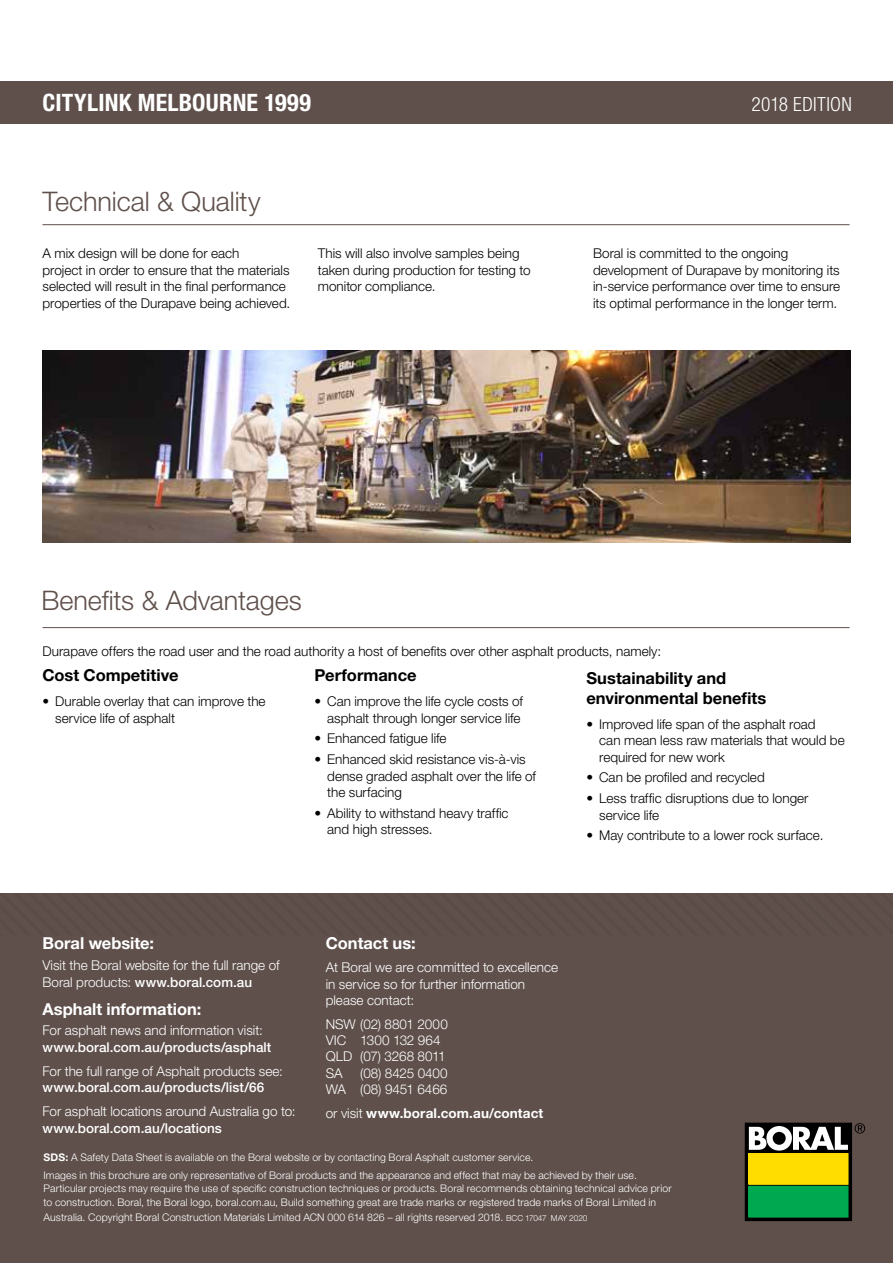
<style>
.page{position:relative;width:893px;height:1263px;background:#fff}
.page>*{position:absolute;margin:0;border:0;box-sizing:border-box;transform-origin:0 0}
.t1{font:300 27px "Helvetica Neue LT Std";color:#5f504b}
.t2{font:700 condensed 24px "Helvetica Neue LT Std";letter-spacing:.01em;color:#fff}
.t3{font:300 condensed 19.5px "Helvetica Neue LT Std";letter-spacing:.015em;color:#fff}
.t4{font:700 16.5px/19.5px "Helvetica Neue LT Std";color:#000}
.t5{font:700 16.5px "Helvetica Neue LT Std";color:#fff}
.t6{font:300 13.5px/16.5px "Helvetica Neue LT Std";color:#000}
.t7{font:300 13.5px/16.2px "Helvetica Neue LT Std";color:#fff}
.t8{font:500 13.5px "Helvetica Neue LT Std";letter-spacing:.005em;color:#fff}
.t9{font:700 13.5px "Helvetica Neue LT Std";letter-spacing:.01em;color:#fff}
.t10{font:300 10.5px/17.7px "Helvetica Neue LT Std";letter-spacing:.01em;color:#fff}
.s1{font-weight:500}
.s2{font-weight:300}
.s3{font-weight:700}
.s4{font-size:8.25px}
</style>
<div class="page">
<hr style="left:43px;top:627px;width:807px;height:1px;background:#5f504b">
<img style="left:43px;top:351px;width:807px;height:191px">
<hr style="left:43px;top:224px;width:807px;height:1px;background:#5f504b">
<div style="left:0;top:893px;width:893px;height:370px;background:#5f504b"></div>
<svg style="left:747px;top:1125px;width:103px;height:94px"></svg>
<div style="left:745px;top:1123px;width:107px;height:98px;border:1px solid #000"></div>
<div style="left:749px;top:1153px;width:99px;height:31px;background:#fd0"></div>
<div style="left:749px;top:1186px;width:99px;height:31px;background:#00a94f"></div>
<svg style="left:749px;top:1126px;width:99px;height:24px;background:#9b9b9b"></svg>
<svg style="left:855px;top:1123px;width:10px;height:10px"></svg>
<div style="left:0;top:81px;width:893px;height:43px;background:#5f504b"></div>
<h2 class="t2" style="left:43px;top:88px;width:270px">CITYLINK MELBOURNE 1999</h2>
<h3 class="t3" style="left:752px;top:93px;width:102px">2018 EDITION</h3>
<h1 class="t1" style="left:43px;top:185px;width:219px">Technical &amp; Quality</h1>
<p class="t6" style="left:43px;top:245px;width:249px">A mix design will be done for each<br>project in order to ensure that the materials selected will result in the final performance properties of the Durapave being achieved.</p>
<p class="t6" style="left:318px;top:245px;width:214px">This will also involve samples being taken during production for testing to monitor compliance.</p>
<p class="t6" style="left:593px;top:245px;width:248px">Boral is committed to the ongoing development of Durapave by monitoring its in-service performance over time to ensure its optimal performance in the longer term.</p>
<h1 class="t1" style="left:41px;top:584px;width:262px">Benefits &amp; Advantages</h1>
<p class="t6" style="left:43px;top:643px;width:620px">Durapave offers the road user and the road authority a host of benefits over other asphalt products, namely:</p>
<p class="t4" style="left:43px;top:665px;width:137px">Cost Competitive</p>
<p class="t6" style="left:55px;top:693px;width:212px;text-indent:-13px">• Durable overlay that can improve the service life of asphalt</p>
<p class="t4" style="left:314px;top:665px;width:104px">Performance</p>
<p class="t6" style="left:314px;top:693px;width:210px;text-align:right">• Can improve the life cycle costs of asphalt through longer service life</p>
<p class="t6" style="left:314px;top:730px;width:134px">• Enhanced fatigue life</p>
<p class="t6" style="left:327px;top:751px;width:210px;text-indent:-13px">• Enhanced skid resistance vis-à-vis dense graded asphalt over the life of the surfacing</p>
<p class="t6" style="left:327px;top:804px;width:183px;text-indent:-13px">• Ability to withstand heavy traffic and high stresses.</p>
<p class="t4" style="left:586px;top:668px;width:181px">Sustainability and environmental benefits</p>
<p class="t6" style="left:599px;top:715px;width:247px;text-indent:-13px">• Improved life span of the asphalt road<br>can mean less raw materials that would be required for new work</p>
<p class="t6" style="left:586px;top:769px;width:180px">• Can be profiled and recycled</p>
<p class="t6" style="left:599px;top:790px;width:211px;text-indent:-13px">• Less traffic disruptions due to longer service life</p>
<p class="t6" style="left:586px;top:827px;width:239px">• May contribute to a lower rock surface.</p>
<p class="t5" style="left:326px;top:933px;width:92px">Contact us:</p>
<p class="t7" style="left:326px;top:959px;width:234px">At Boral we are committed to excellence in service so for further information please contact:</p>
<p class="t7" style="left:326px;top:1016px;width:124px">NSW (02) 8801 2000<br>VIC 1300 132 964<br>QLD (07) 3268 8011<br>SA</p>
<p class="t5" style="left:43px;top:933px;width:113px">Boral website:</p>
<p class="t7" style="left:43px;top:957px;width:239px">Visit the Boral website for the full range of<br>Boral products: <span class="s1">www.boral.com.au</span></p>
<p class="t5" style="left:43px;top:999px;width:160px">Asphalt information:</p>
<p class="t7" style="left:43px;top:1022px;width:222px">For asphalt news and information visit:</p>
<p class="t8" style="left:43px;top:1039px;width:230px">www.boral.com.au/products/asphalt</p>
<p class="t7" style="left:43px;top:1063px;width:242px">For the full range of Asphalt products see:</p>
<p class="t8" style="left:43px;top:1079px;width:223px">www.boral.com.au/products/list/66</p>
<p class="t7" style="left:43px;top:1103px;width:254px">For asphalt locations around Australia go to:</p>
<p class="t8" style="left:43px;top:1120px;width:181px">www.boral.com.au/locations</p>
<p class="t7" style="left:326px;top:1064px;width:124px;text-align:right">(08) 8425 0400<br>WA (08) 9451 6466</p>
<p class="t9" style="left:326px;top:1104px;width:219px"><span class="s2">or visit</span> www.boral.com.au/contact</p>
<p class="t10" style="left:44px;top:1148px;width:595px"><span class="s3">SDS:</span> A Safety Data Sheet is available on the Boral website or by contacting Boral Asphalt customer service.<br>Images in this brochure are only representative of Boral products and the appearance and effect that may be achieved by their use.</p>
<p class="t10" style="left:44px;top:1182px;width:630px;line-height:13.5px">Particular projects may require the use of specific construction techniques or products. Boral recommends obtaining technical advice prior to construction. Boral, the Boral logo, boral.com.au, Build something great are trade marks or registered trade marks of Boral Limited in</p>
<p class="t10" style="left:44px;top:1208px;width:545px">Australia. Copyright Boral Construction Materials Limited ACN 000 614 826 – all rights reserved 2018. <span class="s4">BCC 17047 MAY 2020</span></p>
</div>
